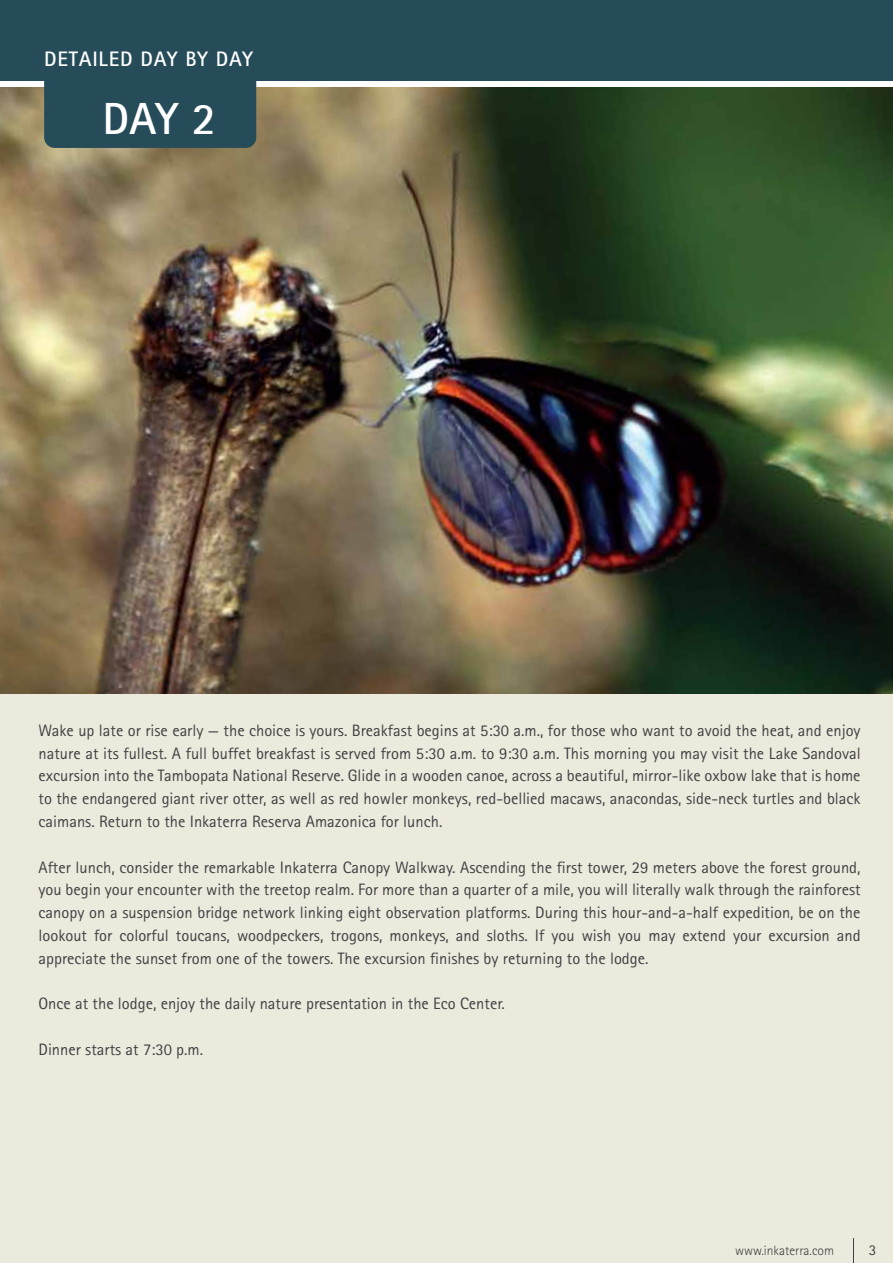
<style>
.page{position:relative;width:893px;height:1263px;background:#fff}
.page>*{position:absolute;margin:0;border:0;box-sizing:border-box;transform-origin:0 0}
.t1{font:700 45px "Rotis Sans Serif";color:#fff}
.t2{font:700 21px "Rotis Sans Serif";letter-spacing:.04em;color:#fff}
.t3{font:16.5px/22.8px "Rotis Sans Serif";color:#414042;text-align:justify}
.t4{font:15px "Rotis Sans Serif";color:#414042}
.t5{font:300 13.5px "Rotis Sans Serif";color:#3e3d3f}
</style>
<div class="page">
<div style="left:0;top:694px;width:893px;height:569px;background:#eceadd"></div>
<img style="left:0;top:88px;width:893px;height:606px">
<div style="left:0;top:0;width:893px;height:81px;background:#264c59"></div>
<svg style="left:853px;top:1238px;width:1px;height:25px"></svg>
<div style="left:44px;top:18px;width:212px;height:130px;background:#264c59;border-radius:11px"></div>
<p class="t2" style="left:44px;top:45px;width:210px">DETAILED DAY BY DAY</p>
<h1 class="t1" style="left:103px;top:90px;width:115px">DAY 2</h1>
<p class="t3" style="left:39px;top:719px;width:824px">Wake up late or rise early — the choice is yours. Breakfast begins at 5:30 a.m., for those who want to avoid the heat, and enjoy nature at its fullest. A full buffet breakfast is served from 5:30 a.m. to 9:30 a.m. This morning you may visit the Lake Sandoval excursion into the Tambopata National Reserve. Glide in a wooden canoe, across a beautiful, mirror-like oxbow lake that is home to the endangered giant river otter, as well as red howler monkeys, red-bellied macaws, anacondas, side-neck turtles and black caimans. Return to the Inkaterra Reserva Amazonica for lunch.</p>
<p class="t3" style="left:39px;top:855px;width:824px">After lunch, consider the remarkable Inkaterra Canopy Walkway. Ascending the first tower, 29 meters above the forest ground, you begin your encounter with the treetop realm. For more than a quarter of a mile, you will literally walk through the rainforest canopy on a suspension bridge network linking eight observation platforms. During this hour-and-a-half expedition, be on the lookout for colorful toucans, woodpeckers, trogons, monkeys, and sloths. If you wish you may extend your excursion and appreciate the sunset from one of the towers. The excursion finishes by returning to the lodge.</p>
<p class="t3" style="left:39px;top:992px;width:468px">Once at the lodge, enjoy the daily nature presentation in the Eco Center.</p>
<p class="t3" style="left:39px;top:1038px;width:166px">Dinner starts at 7:30 p.m.</p>
<p class="t5" style="left:735px;top:1243px;width:100px">www.inkaterra.com</p>
<p class="t4" style="left:869px;top:1241px;width:9px">3</p>
</div>
